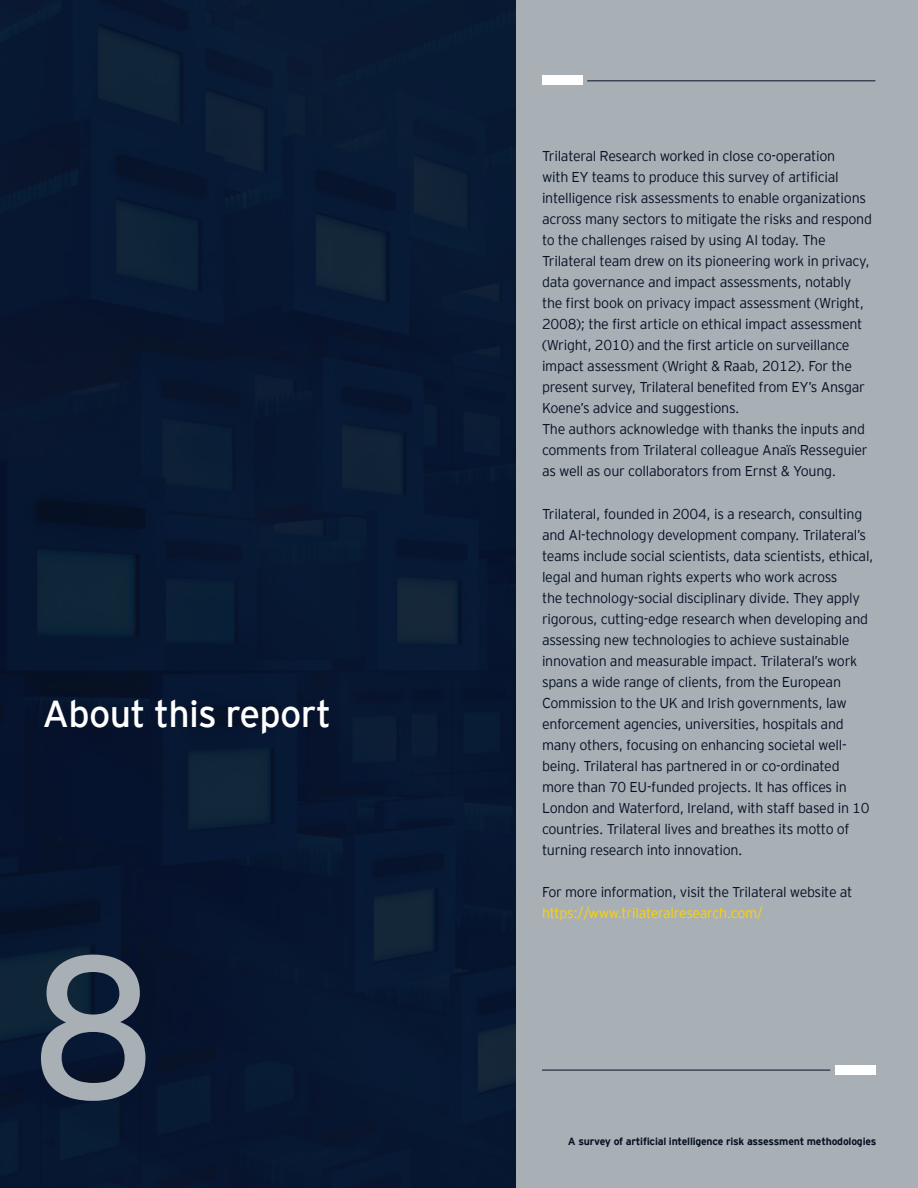
<style>
.page{position:relative;width:918px;height:1188px;background:#fff}
.page>*{position:absolute;margin:0;border:0;box-sizing:border-box;transform-origin:0 0}
.t1{font:300 202.5px "EY Interstate";color:#a8b0b6}
.Body_copy{font:37.5px "EY Interstate";letter-spacing:-.02em;color:#fff}
.t2{font:300 14.25px/21px "EY Interstate";letter-spacing:-.02em;color:#071224}
.t3{font:700 10.5px "EY Interstate";letter-spacing:-.02em;color:#071224}
.s1{color:#fed304}
</style>
<div class="page">
<div style="left:289px;top:0;width:629px;height:1188px;background:#a8b0b6"></div>
<div style="left:0;top:0;width:516px;height:1188px;background:#071832"></div>
<div style="left:542px;top:76px;width:40px;height:9px;background:#fff"></div>
<hr style="left:587px;top:80px;width:288px;height:1px;background:#071224">
<div style="left:835px;top:1066px;width:40px;height:9px;background:#fff"></div>
<hr style="left:542px;top:1070px;width:288px;height:1px;background:#071224">
<p class="Body_copy" style="left:43px;top:687px;width:290px">About this report</p>
<p class="t1" style="left:30px;top:883px;width:127px">8</p>
<p class="t2" style="left:542px;top:145px;width:331px">Trilateral Research worked in close co-operation<br>with EY teams to produce this survey of artificial intelligence risk assessments to enable organizations across many sectors to mitigate the risks and respond to the challenges raised by using AI today. The Trilateral team drew on its pioneering work in privacy, data governance and impact assessments, notably the first book on privacy impact assessment (Wright, 2008); the first article on ethical impact assessment (Wright, 2010) and the first article on surveillance impact assessment (Wright &amp; Raab, 2012). For the present survey, Trilateral benefited from EY’s Ansgar Koene’s advice and suggestions.<br>The authors acknowledge with thanks the inputs and comments from Trilateral colleague Anaïs Resseguier as well as our collaborators from Ernst &amp; Young.</p>
<p class="t2" style="left:542px;top:502px;width:333px">Trilateral, founded in 2004, is a research, consulting and AI-technology development company. Trilateral’s teams include social scientists, data scientists, ethical, legal and human rights experts who work across<br>the technology-social disciplinary divide. They apply rigorous, cutting-edge research when developing and assessing new technologies to achieve sustainable innovation and measurable impact. Trilateral’s work spans a wide range of clients, from the European Commission to the UK and Irish governments, law enforcement agencies, universities, hospitals and many others, focusing on enhancing societal well&shy;being. Trilateral has partnered in or co-ordinated more than 70 EU-funded projects. It has offices in London and Waterford, Ireland, with staff based in 10 countries. Trilateral lives and breathes its motto of turning research into innovation.</p>
<p class="t2" style="left:542px;top:880px;width:312px">For more information, visit the Trilateral website at <span class="s1">https://www.trilateralresearch.com/</span></p>
<p class="t3" style="left:568px;top:1133px;width:310px">A survey of artificial intelligence risk assessment methodologies</p>
</div>
